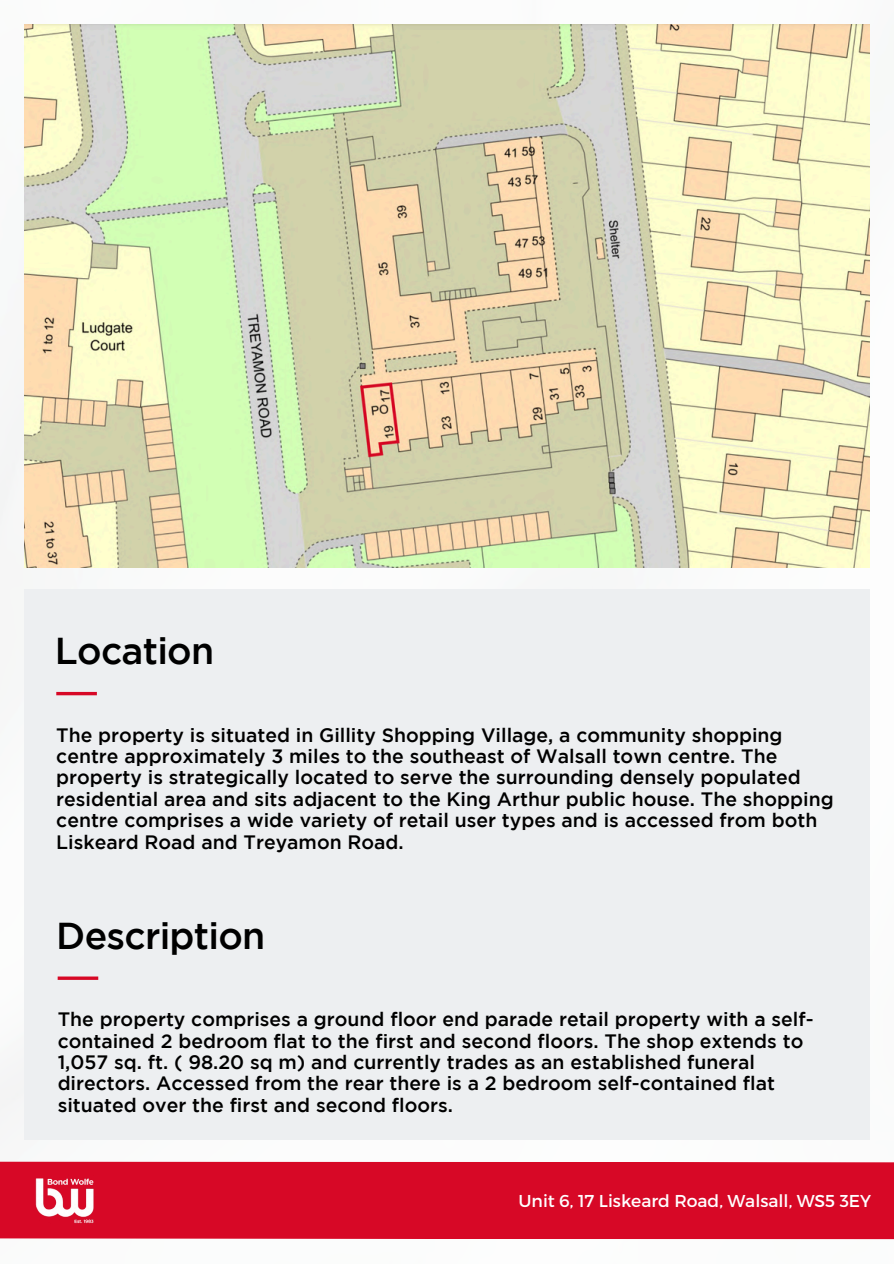
<style>
.page{position:relative;width:894px;height:1264px;background:#fff}
.page>*{position:absolute;margin:0;border:0;box-sizing:border-box;transform-origin:0 0}
.t1{font:500 37.35px "Gotham";letter-spacing:-.02em;color:#000}
.t2{font:500 19.35px/21.3px "Gotham";color:#000}
.t3{font:17.25px "Montserrat";color:#fff}
</style>
<div class="page">
<img style="left:0;top:24px;width:893px;height:1216px">
<div style="left:0;top:1161px;width:893px;height:78px;background:#d70826"></div>
<img style="left:34px;top:1174px;width:62px;height:52px">
<div style="left:24px;top:589px;width:845px;height:550px;background:#edeff1"></div>
<hr style="left:56px;top:692px;width:41px;height:3px;background:#d70826">
<img style="left:24px;top:24px;width:845px;height:543px">
<hr style="left:58px;top:976px;width:40px;height:3px;background:#d70826">
<h2 class="t1" style="left:55px;top:637px;width:161px">Location</h2>
<h1 class="t2" style="left:56px;top:725px;width:778px">The property is situated in Gillity Shopping Village, a community shopping centre approximately 3 miles to the southeast of Walsall town centre. The property is strategically located to serve the surrounding densely populated residential area and sits adjacent to the King Arthur public house. The shopping centre comprises a wide variety of retail user types and is accessed from both Liskeard Road and Treyamon Road.</h1>
<h2 class="t1" style="left:56px;top:921px;width:210px">Description</h2>
<p class="t2" style="left:58px;top:1010px;width:757px">The property comprises a ground floor end parade retail property with a self&shy;contained 2 bedroom flat to the first and second floors. The shop extends to 1,057 sq. ft. ( 98.20 sq m) and currently trades as an established funeral directors. Accessed from the rear there is a 2 bedroom self-contained flat situated over the first and second floors.</p>
<p class="t3" style="left:518px;top:1189px;width:354px">Unit 6, 17 Liskeard Road, Walsall, WS5 3EY</p>
</div>
